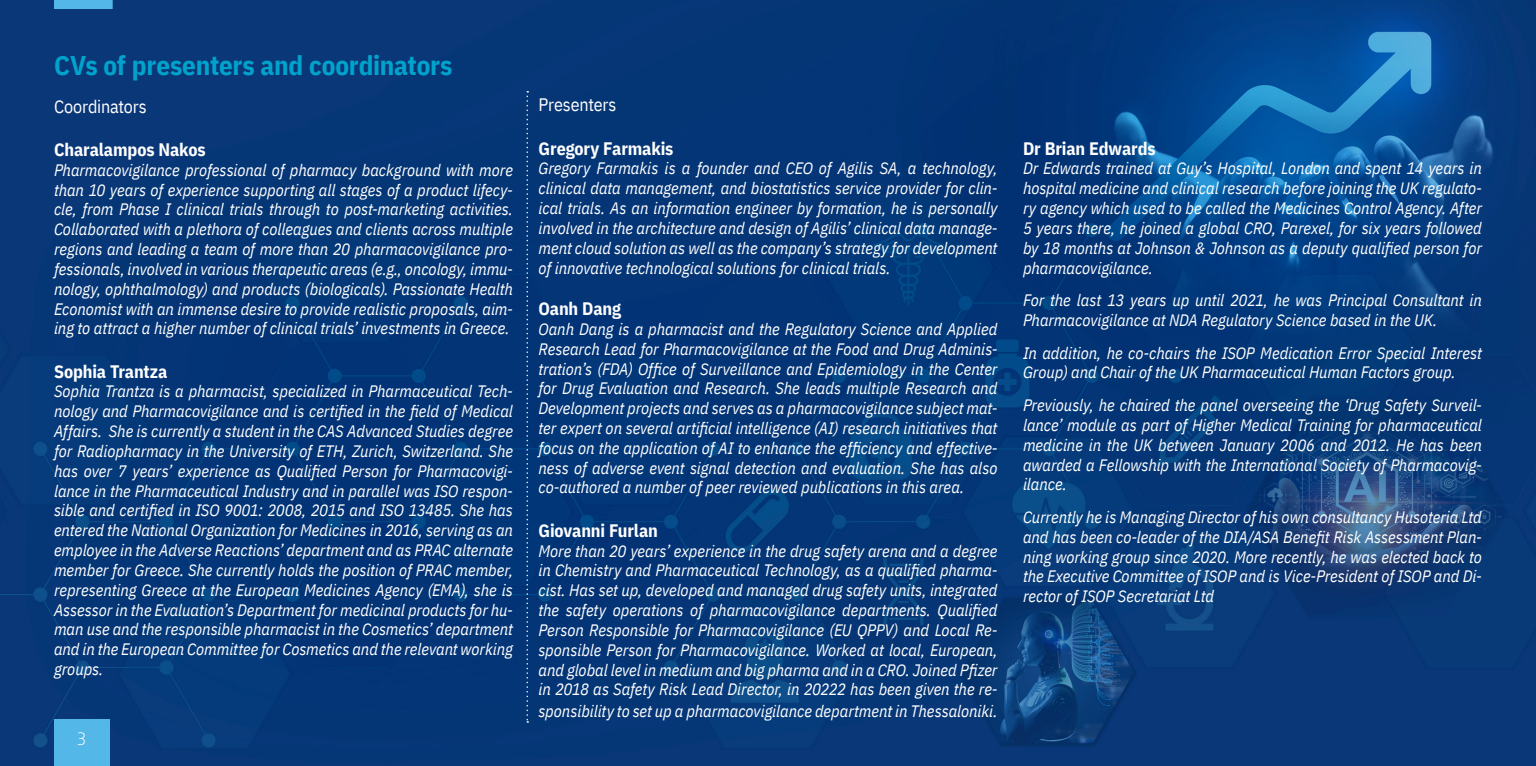
<style>
.page{position:relative;width:1536px;height:766px;background:#fff}
.page>*{position:absolute;margin:0;border:0;box-sizing:border-box;transform-origin:0 0}
.t1{font:700 27px "IBM Plex Sans Cond";letter-spacing:-.005em;color:#00a3cc}
.t2{font:700 18px "IBM Plex Sans Cond";letter-spacing:-.01em;color:#fff}
.t3{font:18px "IBM Plex Sans Cond";letter-spacing:-.01em;color:#fff}
.t4{font:100 18px "PF Catalog";color:#fff}
.t5{font:italic 16.5px/19.8px "IBM Plex Sans Cond";letter-spacing:-.005em;color:#fff;text-align:justify}
</style>
<div class="page">
<img style="left:0;top:0;width:1536px;height:765px">
<div style="left:54px;top:719px;width:55px;height:46px;background:#53b7e8"></div>
<div style="left:54px;top:0;width:59px;height:9px;background:#53b7e8"></div>
<svg style="left:526px;top:91px;width:2px;height:631px"></svg>
<h1 class="t1" style="left:54px;top:44px;width:400px">CVs of presenters and coordinators</h1>
<p class="t3" style="left:54px;top:92px;width:94px">Coordinators</p>
<p class="t2" style="left:54px;top:135px;width:153px">Charalampos Nakos</p>
<p class="t5" style="left:54px;top:158px;width:460px">Pharmacovigilance professional of pharmacy background with more than 10 years of experience supporting all stages of a product lifecy&shy;cle, from Phase I clinical trials through to post-marketing activities.<br>Collaborated with a plethora of colleagues and clients across multiple regions and leading a team of more than 20 pharmacovigilance pro&shy;fessionals, involved in various therapeutic areas (e.g., oncology, immu&shy;nology, ophthalmology) and products (biologicals). Passionate Health Economist with an immense desire to provide realistic proposals, aim&shy;ing to attract a higher number of clinical trials’ investments in Greece.</p>
<p class="t2" style="left:54px;top:356px;width:115px">Sophia Trantza</p>
<p class="t5" style="left:54px;top:380px;width:460px">Sophia Trantza is a pharmacist, specialized in Pharmaceutical Tech&shy;nology and Pharmacovigilance and is certified in the field of Medical Affairs. She is currently a student in the CAS Advanced Studies degree for Radiopharmacy in the University of ETH, Zurich, Switzerland. She has over 7 years’ experience as Qualified Person for Pharmacovigi&shy;lance in the Pharmaceutical Industry and in parallel was ISO respon&shy;sible and certified in ISO 9001: 2008, 2015 and ISO 13485. She has entered the National Organization for Medicines in 2016, serving as an employee in the Adverse Reactions’ department and as PRAC alternate member for Greece. She currently holds the position of PRAC member, representing Greece at the European Medicines Agency (EMA), she is Assessor in the Evaluation’s Department for medicinal products for hu&shy;man use and the responsible pharmacist in the Cosmetics’ department and in the European Committee for Cosmetics and the relevant working groups.</p>
<p class="t4" style="left:77px;top:729px;width:10px">3</p>
<p class="t3" style="left:538px;top:91px;width:80px">Presenters</p>
<p class="t2" style="left:538px;top:134px;width:136px">Gregory Farmakis</p>
<p class="t5" style="left:538px;top:157px;width:460px">Gregory Farmakis is a founder and CEO of Agilis SA, a technology, clinical data management, and biostatistics service provider for clin&shy;ical trials. As an information engineer by formation, he is personally involved in the architecture and design of Agilis’ clinical data manage&shy;ment cloud solution as well as the company’s strategy for development of innovative technological solutions for clinical trials.</p>
<p class="t2" style="left:538px;top:294px;width:84px">Oanh Dang</p>
<p class="t5" style="left:538px;top:317px;width:460px">Oanh Dang is a pharmacist and the Regulatory Science and Applied Research Lead for Pharmacovigilance at the Food and Drug Adminis&shy;tration’s (FDA) Office of Surveillance and Epidemiology in the Center for Drug Evaluation and Research. She leads multiple Research and Development projects and serves as a pharmacovigilance subject mat&shy;ter expert on several artificial intelligence (AI) research initiatives that focus on the application of AI to enhance the efficiency and effective&shy;ness of adverse event signal detection and evaluation. She has also co-authored a number of peer reviewed publications in this area.</p>
<p class="t2" style="left:538px;top:515px;width:121px">Giovanni Furlan</p>
<p class="t5" style="left:538px;top:539px;width:460px">More than 20 years’ experience in the drug safety arena and a degree in Chemistry and Pharmaceutical Technology, as a qualified pharma&shy;cist. Has set up, developed and managed drug safety units, integrated the safety operations of pharmacovigilance departments. Qualified Person Responsible for Pharmacovigilance (EU QPPV) and Local Re&shy;sponsible Person for Pharmacovigilance. Worked at local, European, and global level in medium and big pharma and in a CRO. Joined Pfizer in 2018 as Safety Risk Lead Director, in 20222 has been given the re-</p>
<p class="t5" style="left:538px;top:699px;width:460px">sponsibility to set up a pharmacovigilance department in Thessaloniki.</p>
<p class="t2" style="left:1023px;top:134px;width:134px">Dr Brian Edwards</p>
<p class="t5" style="left:1023px;top:157px;width:460px">Dr Edwards trained at Guy’s Hospital, London and spent 14 years in hospital medicine and clinical research before joining the UK regulato&shy;ry agency which used to be called the Medicines Control Agency. After 5 years there, he joined a global CRO, Parexel, for six years followed by 18 months at Johnson &amp; Johnson as a deputy qualified person for pharmacovigilance.</p>
<p class="t5" style="left:1023px;top:289px;width:460px">For the last 13 years up until 2021, he was Principal Consultant in<br>Pharmacovigilance at NDA Regulatory Science based in the UK.</p>
<p class="t5" style="left:1023px;top:341px;width:460px">In addition, he co-chairs the ISOP Medication Error Special Interest<br>Group) and Chair of the UK Pharmaceutical Human Factors group.</p>
<p class="t5" style="left:1023px;top:393px;width:460px">Previously, he chaired the panel overseeing the ‘Drug Safety Surveil&shy;lance’ module as part of Higher Medical Training for pharmaceutical medicine in the UK between January 2006 and 2012. He has been awarded a Fellowship with the International Society of Pharmacovig&shy;ilance.</p>
<p class="t5" style="left:1023px;top:505px;width:460px">Currently he is Managing Director of his own consultancy Husoteria Ltd and has been co-leader of the DIA/ASA Benefit Risk Assessment Plan&shy;ning working group since 2020. More recently, he was elected back to the Executive Committee of ISOP and is Vice-President of ISOP and Di&shy;rector of ISOP Secretariat Ltd</p>
</div>
